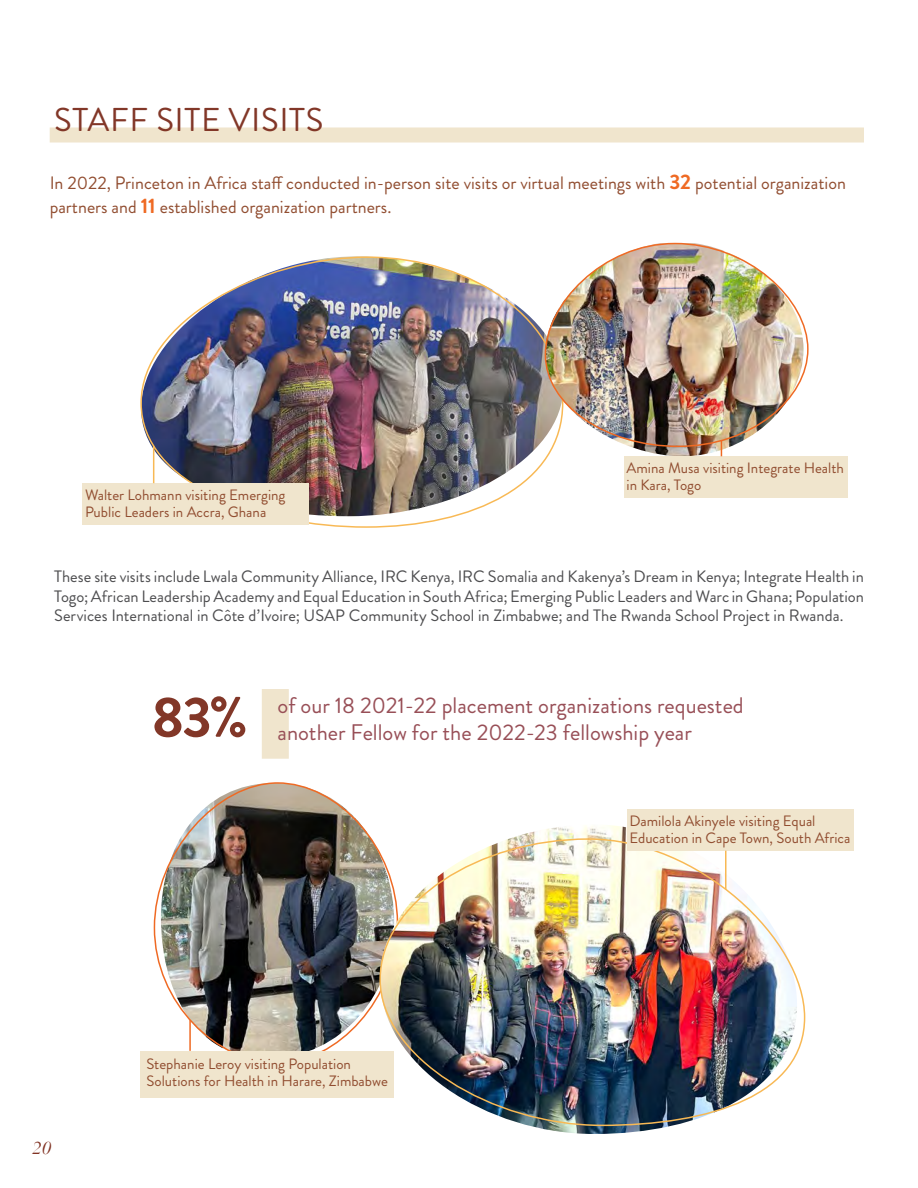
<style>
.page{position:relative;width:918px;height:1188px;background:#fff}
.page>*{position:absolute;margin:0;border:0;box-sizing:border-box;transform-origin:0 0}
.t1{font:700 57px "Brandon Grotesque";color:#823728}
.t2{font:33px "Brandon Grotesque";letter-spacing:.02em;color:#823728}
.t3{font:22.5px/27px "Brandon Grotesque";color:#984f57}
.t4{font:18px/24.2px "Brandon Grotesque";color:#914d30}
.t5{font:italic 18px "Baskerville Poster PT";color:#813324}
.t6{font:16.5px/19.5px "Brandon Grotesque";color:#4d4d4f;text-align:justify}
.t7{font:15px/17.2px "Brandon Grotesque";color:#914d30}
.s1{font-weight:700;font-size:21px;color:#ef6a24}
</style>
<div class="page">
<img style="left:161px;top:783px;width:218px;height:268px">
<img style="left:140px;top:256px;width:408px;height:272px">
<div style="left:50px;top:128px;width:814px;height:14px;background:#f0e5cd"></div>
<div style="left:262px;top:689px;width:27px;height:70px;background:#f0e5cd"></div>
<img style="left:512px;top:825px;width:154px;height:309px">
<img style="left:544px;top:242px;width:265px;height:206px">
<img style="left:379px;top:838px;width:427px;height:289px">
<div style="left:82px;top:483px;width:227px;height:41px;background:#f0e5cd"></div>
<div style="left:627px;top:810px;width:226px;height:41px;background:#f0e5cd"></div>
<div style="left:140px;top:1051px;width:254px;height:46px;background:#f0e5cd"></div>
<hr style="left:189px;top:1020px;width:2px;height:31px;background:#ef6a24">
<hr style="left:725px;top:851px;width:2px;height:38px;background:#f8b955">
<hr style="left:153px;top:446px;width:1px;height:37px;background:#f8b955">
<svg style="left:624px;top:440px;width:224px;height:57px"></svg>
<h2 class="t2" style="left:54px;top:97px;width:271px">STAFF SITE VISITS</h2>
<p class="t4" style="left:50px;top:171px;width:798px">In 2022, Princeton in Africa staff conducted in-person site visits or virtual meetings with <span class="s1">32</span> potential organization partners and <span class="s1">11</span> established organization partners.</p>
<p class="t7" style="left:85px;top:486px;width:202px">Walter Lohmann visiting Emerging<br>Public Leaders in Accra, Ghana</p>
<p class="t7" style="left:627px;top:459px;width:219px">Amina Musa visiting Integrate Health in Kara, Togo</p>
<p class="t6" style="left:54px;top:567px;width:812px">These site visits include Lwala Community Alliance, IRC Kenya, IRC Somalia and Kakenya’s Dream in Kenya; Integrate Health in Togo; African Leadership Academy and Equal Education in South Africa; Emerging Public Leaders and Warc in Ghana; Population Services International in Côte d’Ivoire; USAP Community School in Zimbabwe; and The Rwanda School Project in Rwanda.</p>
<h1 class="t1" style="left:152px;top:677px;width:97px">83%</h1>
<h3 class="t3" style="left:278px;top:692px;width:468px">of our 18 2021-22 placement organizations requested another Fellow for the 2022-23 fellowship year</h3>
<p class="t5" style="left:31px;top:1138px;width:21px">20</p>
<p class="t7" style="left:147px;top:1055px;width:243px">Stephanie Leroy visiting Population<br>Solutions for Health in Harare, Zimbabwe</p>
<p class="t7" style="left:630px;top:813px;width:222px">Damilola Akinyele visiting Equal<br>Education in Cape Town, South Africa</p>
</div>
